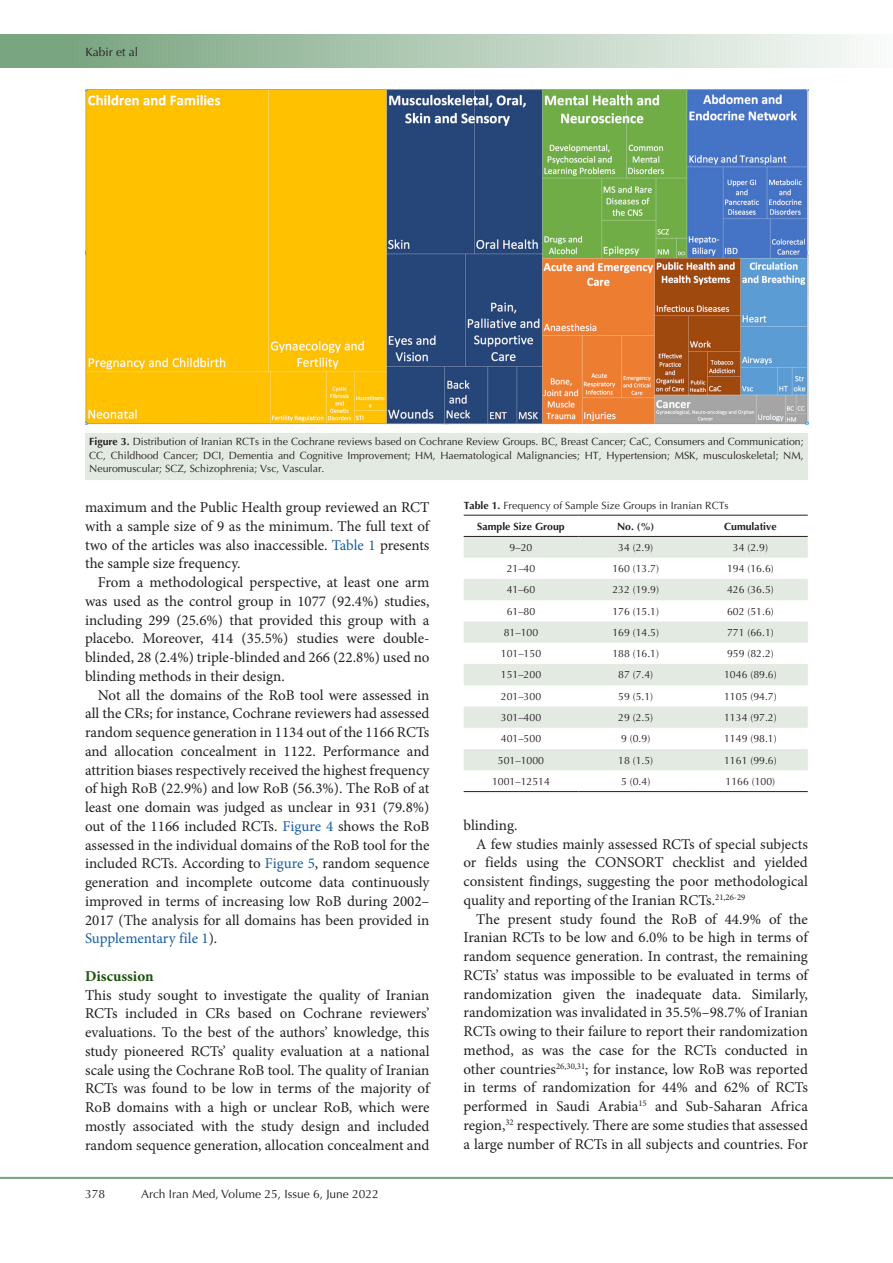
<style>
.page{position:relative;width:893px;height:1263px;background:#fff}
.page>*{position:absolute;margin:0;border:0;box-sizing:border-box;transform-origin:0 0}
.t1{font:15px/18.8px "Minion Pro";color:#231f20;text-align:justify}
.t2{font:700 15px "Minion Pro";color:#19510a}
.t3{font:12px "Optima LT Std";color:#231f20}
.t4{font:10.5px/13.5px "Optima LT Std";color:#231f20;text-align:justify}
.t5{font:700 10.5px "Optima LT Std";color:#231f20}
.s1{font-weight:700}
.s2{color:#175d9e}
</style>
<div class="page">
<div style="left:0;top:1177px;width:893px;height:2px;background:#0099e5;border:1px solid #7aa581"></div>
<div style="left:0;top:35px;width:893px;height:33px;background:linear-gradient(to right,#719f78,#f9fbf9)"></div>
<div style="left:85px;top:433px;width:723px;height:47px;background:#e3eae2"></div>
<svg style="left:464px;top:537px;width:344px;height:233px;fill:#e3eae2"></svg>
<hr style="left:464px;top:515px;width:114px;height:1px;background:#231f20">
<hr style="left:578px;top:515px;width:115px;height:1px;background:#231f20">
<hr style="left:693px;top:515px;width:115px;height:1px;background:#231f20">
<hr style="left:464px;top:536px;width:114px;height:1px;background:#231f20">
<hr style="left:578px;top:536px;width:115px;height:1px;background:#231f20">
<hr style="left:693px;top:536px;width:115px;height:1px;background:#231f20">
<hr style="left:464px;top:791px;width:114px;height:1px;background:#231f20">
<hr style="left:578px;top:791px;width:115px;height:1px;background:#231f20">
<hr style="left:693px;top:791px;width:115px;height:1px;background:#231f20">
<img style="left:85px;top:89px;width:723px;height:336px">
<p class="t3" style="left:85px;top:45px;width:54px">Kabir et al</p>
<p class="t4" style="left:89px;top:435px;width:716px"><span class="s1">Figure 3.</span> Distribution of Iranian RCTs in the Cochrane reviews based on Cochrane Review Groups. BC, Breast Cancer; CaC, Consumers and Communication; CC, Childhood Cancer; DCI, Dementia and Cognitive Improvement; HM, Haematological Malignancies; HT, Hypertension; MSK, musculoskeletal; NM, Neuromuscular; SCZ, Schizophrenia; Vsc, Vascular.</p>
<p class="t4" style="left:464px;top:499px;width:266px"><span class="s1">Table 1.</span> Frequency of Sample Size Groups in Iranian RCTs</p>
<p class="t5" style="left:477px;top:520px;width:89px">Sample Size Group</p>
<p class="t5" style="left:617px;top:520px;width:39px">No. (%)</p>
<p class="t5" style="left:724px;top:520px;width:54px">Cumulative</p>
<p class="t4" style="left:510px;top:541px;width:24px">9–20</p>
<p class="t4" style="left:618px;top:541px;width:37px">34 (2.9)</p>
<p class="t4" style="left:733px;top:541px;width:37px">34 (2.9)</p>
<p class="t4" style="left:507px;top:562px;width:30px">21–40</p>
<p class="t4" style="left:612px;top:562px;width:48px">160 (13.7)</p>
<p class="t4" style="left:727px;top:562px;width:48px">194 (16.6)</p>
<p class="t4" style="left:507px;top:583px;width:30px">41–60</p>
<p class="t4" style="left:612px;top:583px;width:48px">232 (19.9)</p>
<p class="t4" style="left:727px;top:583px;width:48px">426 (36.5)</p>
<p class="t4" style="left:507px;top:604px;width:30px">61–80</p>
<p class="t4" style="left:612px;top:604px;width:48px">176 (15.1)</p>
<p class="t4" style="left:727px;top:604px;width:48px">602 (51.6)</p>
<p class="t4" style="left:504px;top:626px;width:36px">81–100</p>
<p class="t4" style="left:612px;top:626px;width:48px">169 (14.5)</p>
<p class="t4" style="left:727px;top:626px;width:48px">771 (66.1)</p>
<p class="t4" style="left:501px;top:647px;width:42px">101–150</p>
<p class="t4" style="left:612px;top:647px;width:48px">188 (16.1)</p>
<p class="t4" style="left:727px;top:647px;width:48px">959 (82.2)</p>
<p class="t4" style="left:501px;top:668px;width:42px">151–200</p>
<p class="t4" style="left:618px;top:668px;width:37px">87 (7.4)</p>
<p class="t4" style="left:724px;top:668px;width:54px">1046 (89.6)</p>
<p class="t4" style="left:501px;top:690px;width:42px">201–300</p>
<p class="t4" style="left:618px;top:690px;width:37px">59 (5.1)</p>
<p class="t4" style="left:724px;top:690px;width:54px">1105 (94.7)</p>
<p class="t4" style="left:501px;top:711px;width:42px">301–400</p>
<p class="t4" style="left:618px;top:711px;width:37px">29 (2.5)</p>
<p class="t4" style="left:724px;top:711px;width:54px">1134 (97.2)</p>
<p class="t4" style="left:501px;top:732px;width:42px">401–500</p>
<p class="t4" style="left:621px;top:732px;width:31px">9 (0.9)</p>
<p class="t4" style="left:724px;top:732px;width:54px">1149 (98.1)</p>
<p class="t4" style="left:498px;top:753px;width:48px">501–1000</p>
<p class="t4" style="left:618px;top:753px;width:37px">18 (1.5)</p>
<p class="t4" style="left:724px;top:753px;width:54px">1161 (99.6)</p>
<p class="t4" style="left:492px;top:774px;width:59px">1001–12514</p>
<p class="t4" style="left:621px;top:774px;width:31px">5 (0.4)</p>
<p class="t4" style="left:726px;top:774px;width:51px">1166 (100)</p>
<p class="t1" style="left:85px;top:498px;width:346px">maximum and the Public Health group reviewed an RCT with a sample size of 9 as the minimum. The full text of two of the articles was also inaccessible. <span class="s2">Table 1</span> presents the sample size frequency.</p>
<p class="t1" style="left:85px;top:573px;width:346px;text-indent:13px">From a methodological perspective, at least one arm was used as the control group in 1077 (92.4%) studies, including 299 (25.6%) that provided this group with a placebo. Moreover, 414 (35.5%) studies were double&shy;blinded, 28 (2.4%) triple-blinded and 266 (22.8%) used no blinding methods in their design.</p>
<p class="t1" style="left:85px;top:685px;width:346px;text-indent:13px">Not all the domains of the RoB tool were assessed in all the CRs; for instance, Cochrane reviewers had assessed random sequence generation in 1134 out of the 1166 RCTs and allocation concealment in 1122. Performance and attrition biases respectively received the highest frequency of high RoB (22.9%) and low RoB (56.3%). The RoB of at least one domain was judged as unclear in 931 (79.8%) out of the 1166 included RCTs. <span class="s2">Figure 4</span> shows the RoB assessed in the individual domains of the RoB tool for the included RCTs. According to <span class="s2">Figure 5</span>, random sequence generation and incomplete outcome data continuously improved in terms of increasing low RoB during 2002– 2017 (The analysis for all domains has been provided in <span class="s2">Supplementary file 1</span>).</p>
<p class="t2" style="left:85px;top:965px;width:70px">Discussion</p>
<p class="t1" style="left:85px;top:985px;width:346px">This study sought to investigate the quality of Iranian RCTs included in CRs based on Cochrane reviewers’ evaluations. To the best of the authors’ knowledge, this study pioneered RCTs’ quality evaluation at a national scale using the Cochrane RoB tool. The quality of Iranian RCTs was found to be low in terms of the majority of RoB domains with a high or unclear RoB, which were mostly associated with the study design and included random sequence generation, allocation concealment and</p>
<p class="t1" style="left:463px;top:816px;width:55px">blinding.</p>
<p class="t1" style="left:463px;top:834px;width:346px;text-indent:13px">A few studies mainly assessed RCTs of special subjects or fields using the CONSORT checklist and yielded consistent findings, suggesting the poor methodological quality and reporting of the Iranian RCTs.<sup>21,26-29</sup></p>
<p class="t1" style="left:463px;top:909px;width:346px;text-indent:13px">The present study found the RoB of 44.9% of the Iranian RCTs to be low and 6.0% to be high in terms of random sequence generation. In contrast, the remaining RCTs’ status was impossible to be evaluated in terms of randomization given the inadequate data. Similarly, randomization was invalidated in 35.5%–98.7% of Iranian RCTs owing to their failure to report their randomization method, as was the case for the RCTs conducted in other countries<sup>26,30,31</sup>; for instance, low RoB was reported in terms of randomization for 44% and 62% of RCTs performed in Saudi Arabia<sup>15</sup> and Sub-Saharan Africa region,<sup>32</sup> respectively. There are some studies that assessed a large number of RCTs in all subjects and countries. For</p>
<p class="t3" style="left:85px;top:1187px;width:22px">378</p>
<p class="t3" style="left:141px;top:1187px;width:239px">Arch Iran Med, Volume 25, Issue 6, June 2022</p>
</div>
